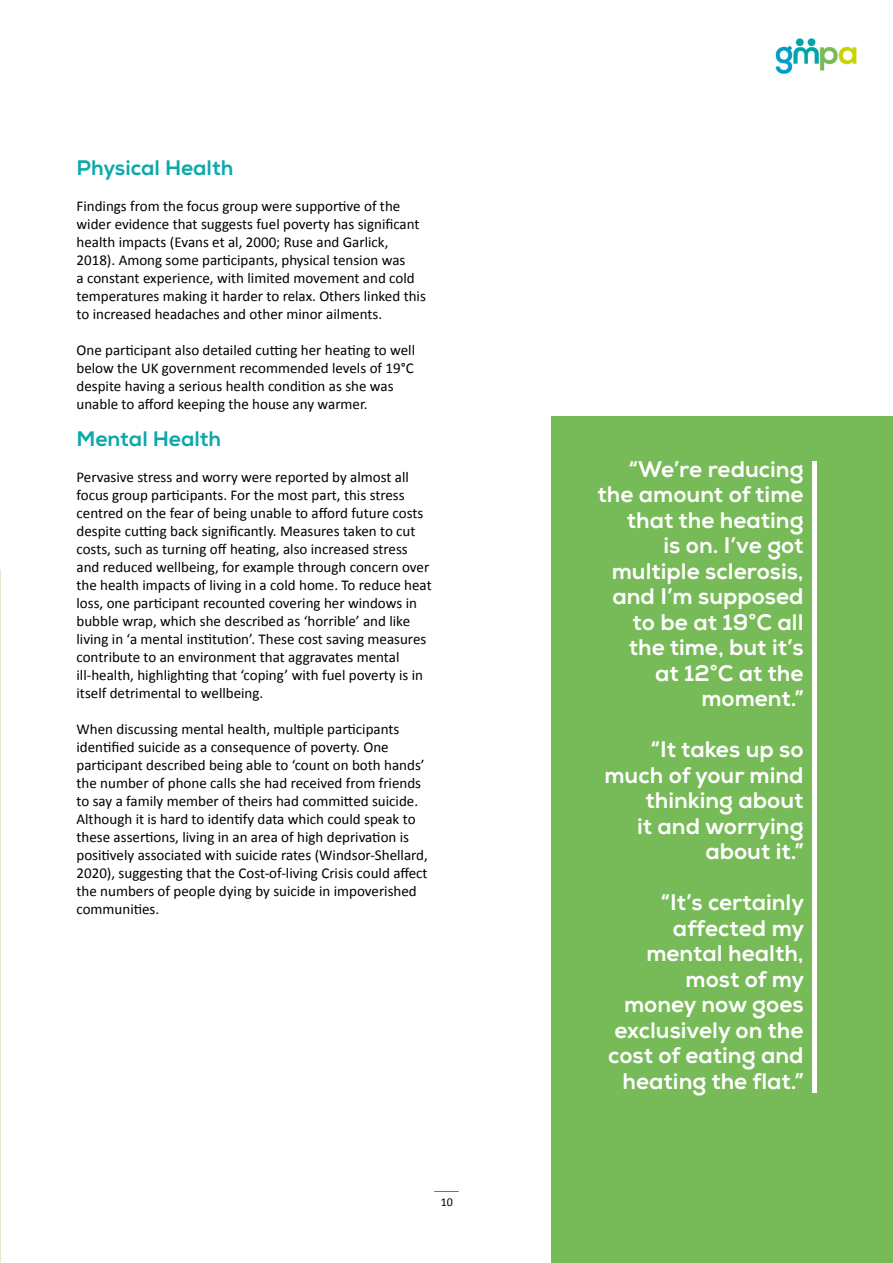
<style>
.page{position:relative;width:893px;height:1263px;background:#fff}
.page>*{position:absolute;margin:0;border:0;box-sizing:border-box;transform-origin:0 0}
.t1{font:800 22.5px/25.5px "Nexa";color:#fff;text-align:right}
.t2{font:800 21px "Nexa";color:#0da8ab}
.t3{font:15px/18px "Calibri";color:#000}
.t4{font:12px "Calibri";color:#000}
</style>
<div class="page">
<svg style="left:434px;top:1191px;width:25px;height:1px"></svg>
<img style="left:775px;top:38px;width:82px;height:36px">
<div style="left:552px;top:417px;width:341px;height:846px;background:#77ba58"></div>
<hr style="left:812px;top:461px;width:4px;height:632px;background:#fff">
<h2 class="t2" style="left:77px;top:155px;width:158px">Physical Health</h2>
<p class="t3" style="left:77px;top:196px;width:351px">Findings from the focus group were supportive of the wider evidence that suggests fuel poverty has significant health impacts (Evans et al, 2000; Ruse and Garlick, 2018). Among some participants, physical tension was<br>a constant experience, with limited movement and cold temperatures making it harder to relax. Others linked this to increased headaches and other minor ailments.</p>
<p class="t3" style="left:77px;top:340px;width:340px">One participant also detailed cutting her heating to well below the UK government recommended levels of 19°C despite having a serious health condition as she was unable to afford keeping the house any warmer.</p>
<h2 class="t2" style="left:77px;top:425px;width:146px">Mental Health</h2>
<p class="t3" style="left:77px;top:467px;width:357px">Pervasive stress and worry were reported by almost all focus group participants. For the most part, this stress centred on the fear of being unable to afford future costs despite cutting back significantly. Measures taken to cut costs, such as turning off heating, also increased stress and reduced wellbeing, for example through concern over the health impacts of living in a cold home. To reduce heat loss, one participant recounted covering her windows in bubble wrap, which she described as ‘horrible’ and like living in ‘a mental institution’. These cost saving measures contribute to an environment that aggravates mental ill-health, highlighting that ‘coping’ with fuel poverty is in itself detrimental to wellbeing.</p>
<p class="t3" style="left:77px;top:719px;width:353px">When discussing mental health, multiple participants identified suicide as a consequence of poverty. One participant described being able to ‘count on both hands’ the number of phone calls she had received from friends to say a family member of theirs had committed suicide.<br>Although it is hard to identify data which could speak to these assertions, living in an area of high deprivation is positively associated with suicide rates (Windsor-Shellard, 2020), suggesting that the Cost-of-living Crisis could affect the numbers of people dying by suicide in impoverished communities.</p>
<p class="t4" style="left:441px;top:1193px;width:14px">10</p>
<h1 class="t1" style="left:597px;top:456px;width:208px">“We’re reducing the amount of time that the heating<br>is on. I’ve got multiple sclerosis, and I’m supposed to be at 19°C all the time, but it’s<br>at 12°C at the moment.”</h1>
<h1 class="t1" style="left:604px;top:737px;width:201px">“It takes up so much of your mind thinking about<br>it and worrying about it.”</h1>
<h1 class="t1" style="left:608px;top:890px;width:197px">“It’s certainly affected my mental health, most of my money now goes exclusively on the cost of eating and heating the flat.”</h1>
</div>
